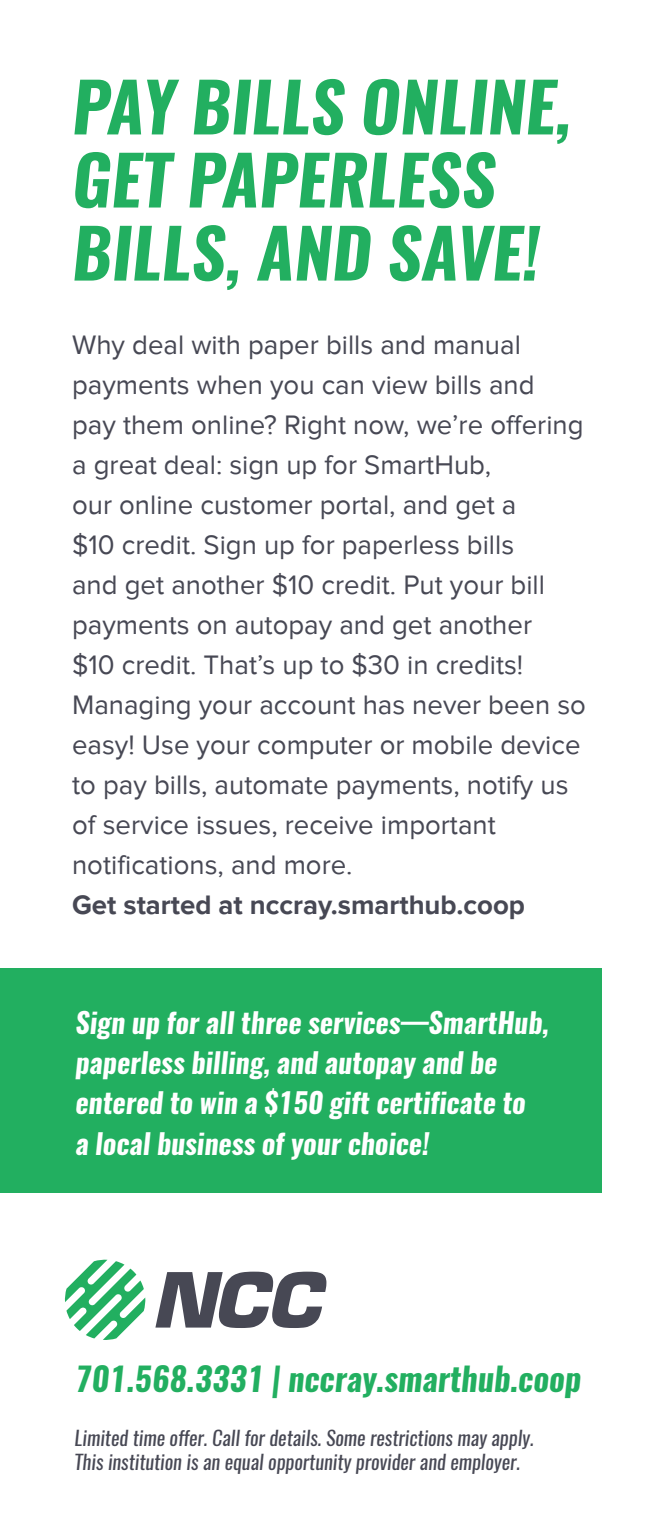
<style>
.page{position:relative;width:649px;height:1530px;background:#fff}
.page>*{position:absolute;margin:0;border:0;box-sizing:border-box;transform-origin:0 0}
.t1{font:italic 700 67.75px/73px "Oswald";color:#22af60}
.t2{font:italic 700 32.5px "Oswald";color:#22af60}
.t3{font:italic 700 28px/40.2px "Oswald";color:#fff}
.t4{font:27.5px/40px "Proxima Nova";color:#474854}
.t5{font:700 27.5px "Proxima Nova";color:#474854}
.t6{font:italic 20px/24px "Oswald";color:#474854}
</style>
<div class="page">
<svg style="left:155px;top:1272px;width:171px;height:56px"></svg>
<svg style="left:65px;top:1260px;width:80px;height:80px"></svg>
<div style="left:0;top:969px;width:601px;height:224px;background:#22af60"></div>
<h1 class="t1" style="left:72px;top:73px;width:500px">PAY BILLS ONLINE,<br>GET PAPERLESS<br>BILLS, AND SAVE!</h1>
<p class="t4" style="left:72px;top:324px;width:515px">Why deal with paper bills and manual payments when you can view bills and<br>pay them online? Right now, we’re offering a great deal: sign up for SmartHub,<br>our online customer portal, and get a<br>$10 credit. Sign up for paperless bills<br>and get another $10 credit. Put your bill payments on autopay and get another<br>$10 credit. That’s up to $30 in credits!<br>Managing your account has never been so easy! Use your computer or mobile device to pay bills, automate payments, notify us of service issues, receive important notifications, and more.</p>
<p class="t5" style="left:72px;top:889px;width:454px">Get started at nccray.smarthub.coop</p>
<p class="t3" style="left:75px;top:1003px;width:474px">Sign up for all three services—SmartHub, paperless billing, and autopay and be entered to win a $150 gift certificate to<br>a local business of your choice!</p>
<p class="t2" style="left:74px;top:1356px;width:507px">701.568.3331 | nccray.smarthub.coop</p>
<p class="t6" style="left:75px;top:1425px;width:460px">Limited time offer. Call for details. Some restrictions may apply.<br>This institution is an equal opportunity provider and employer.</p>
</div>
